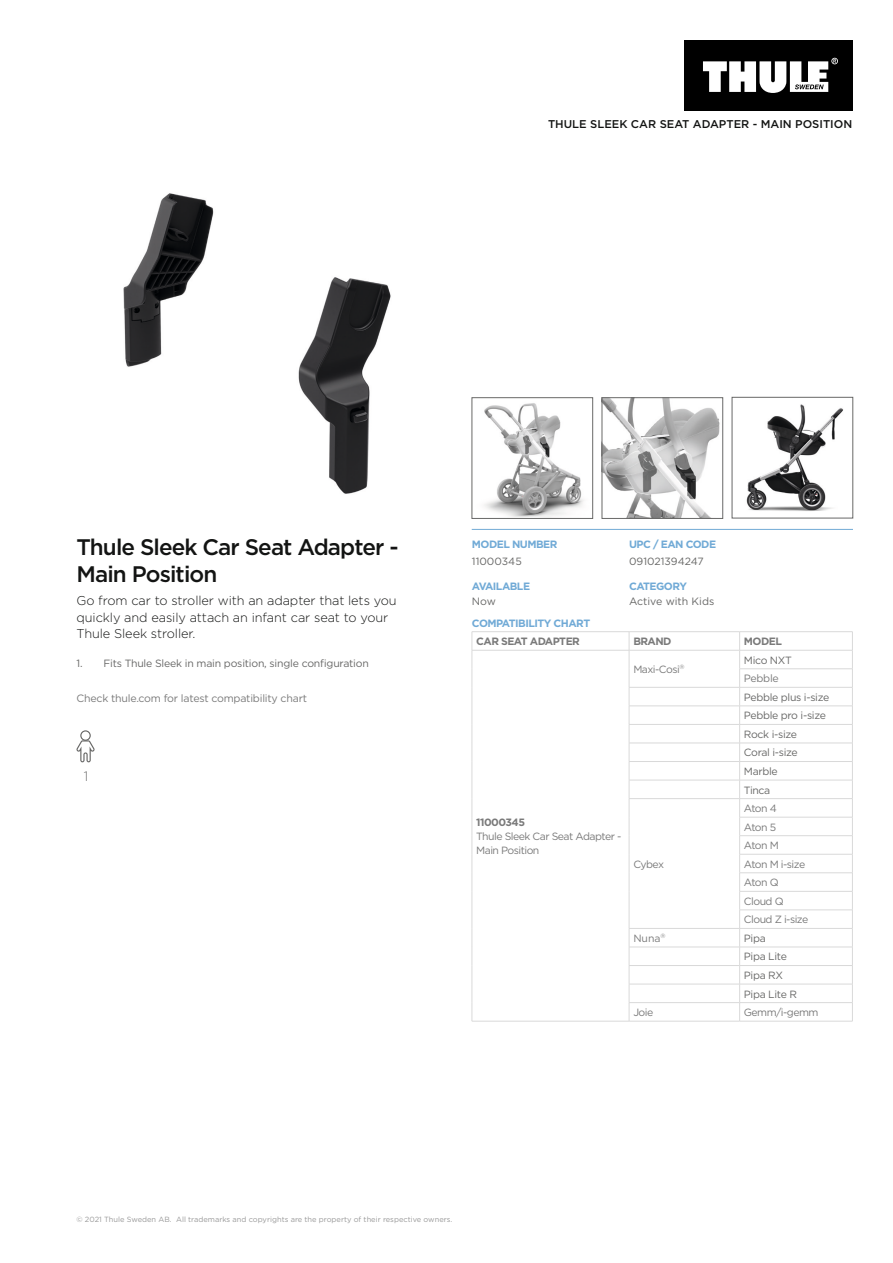
<style>
.page{position:relative;width:893px;height:1263px;background:#fff}
.page>*{position:absolute;margin:0;border:0;box-sizing:border-box;transform-origin:0 0}
.t1{font:500 22.5px/27px "Gotham";letter-spacing:-.04em;color:#131413}
.t2{font:300 13.65px "Gotham";color:#686867}
.t3{font:300 12.75px/16.5px "Gotham";letter-spacing:-.005em;color:#131413}
.t4{font:500 11.25px "Gotham";color:#131413}
.t5{font:700 10.65px "Gotham";letter-spacing:-.05em;color:#71aad6}
.t6{font:10.65px "Gotham";letter-spacing:-.02em;color:#7a7a7a}
.t7{font:700 10.65px "Gotham";letter-spacing:-.05em;color:#7a7a7a}
.t8{font:10.65px "Gotham";color:#686867}
.t9{font:10.5px/18.6px "Gotham";letter-spacing:-.03em;color:#686867}
.t10{font:10.5px/18.6px "Gotham";letter-spacing:-.05em;color:#7a7a7a}
.t11{font:10.5px "Gotham";color:#686867}
.t12{font:7.5px "Gotham";color:#999}
.s1{color:#fff}
</style>
<div class="page">
<div style="left:685px;top:41px;width:168px;height:70px;background:#000"></div>
<svg style="left:703px;top:58px;width:135px;height:35px"></svg>
<svg style="left:76px;top:730px;width:19px;height:32px"></svg>
<hr style="left:472px;top:529px;width:381px;height:1px;background:#71aad6">
<img style="left:604px;top:399px;width:116px;height:118px">
<div style="left:602px;top:397px;width:121px;height:122px;border:1px solid #686867"></div>
<img style="left:746px;top:404px;width:98px;height:107px">
<div style="left:732px;top:397px;width:121px;height:121px;border:1px solid #686867"></div>
<img style="left:484px;top:403px;width:100px;height:114px">
<div style="left:472px;top:397px;width:121px;height:122px;border:1px solid #686867"></div>
<img style="left:123px;top:193px;width:268px;height:301px">
<svg style="left:473px;top:632px;width:379px;height:389px"></svg>
<hr style="left:740px;top:687px;width:113px;height:1px;background:#d9d9d9">
<hr style="left:740px;top:706px;width:113px;height:1px;background:#d9d9d9">
<hr style="left:740px;top:724px;width:113px;height:1px;background:#d9d9d9">
<hr style="left:740px;top:743px;width:113px;height:1px;background:#d9d9d9">
<hr style="left:740px;top:761px;width:113px;height:1px;background:#d9d9d9">
<hr style="left:740px;top:780px;width:113px;height:1px;background:#d9d9d9">
<hr style="left:740px;top:798px;width:113px;height:1px;background:#d9d9d9">
<hr style="left:739px;top:817px;width:114px;height:1px;background:#d9d9d9">
<hr style="left:472px;top:650px;width:157px;height:1px;background:#d9d9d9">
<hr style="left:629px;top:650px;width:111px;height:1px;background:#d9d9d9">
<hr style="left:629px;top:928px;width:111px;height:1px;background:#d9d9d9">
<hr style="left:629px;top:947px;width:111px;height:1px;background:#d9d9d9">
<hr style="left:629px;top:965px;width:111px;height:1px;background:#d9d9d9">
<hr style="left:629px;top:984px;width:111px;height:1px;background:#d9d9d9">
<hr style="left:629px;top:1002px;width:111px;height:1px;background:#d9d9d9">
<hr style="left:472px;top:1021px;width:157px;height:1px;background:#d9d9d9">
<hr style="left:629px;top:1021px;width:111px;height:1px;background:#d9d9d9">
<hr style="left:740px;top:650px;width:113px;height:1px;background:#d9d9d9">
<hr style="left:739px;top:668px;width:114px;height:1px;background:#d9d9d9">
<hr style="left:739px;top:835px;width:114px;height:1px;background:#d9d9d9">
<hr style="left:739px;top:854px;width:114px;height:1px;background:#d9d9d9">
<hr style="left:739px;top:872px;width:114px;height:1px;background:#d9d9d9">
<hr style="left:739px;top:891px;width:114px;height:1px;background:#d9d9d9">
<hr style="left:739px;top:910px;width:114px;height:1px;background:#d9d9d9">
<hr style="left:740px;top:928px;width:113px;height:1px;background:#d9d9d9">
<hr style="left:740px;top:947px;width:113px;height:1px;background:#d9d9d9">
<hr style="left:740px;top:965px;width:113px;height:1px;background:#d9d9d9">
<hr style="left:740px;top:984px;width:113px;height:1px;background:#d9d9d9">
<hr style="left:740px;top:1002px;width:113px;height:1px;background:#d9d9d9">
<hr style="left:740px;top:1021px;width:113px;height:1px;background:#d9d9d9">
<hr style="left:472px;top:631px;width:157px;height:1px;background:#d9d9d9">
<svg style="left:472px;top:632px;width:1px;height:389px"></svg>
<hr style="left:629px;top:631px;width:111px;height:1px;background:#d9d9d9">
<svg style="left:629px;top:632px;width:1px;height:389px"></svg>
<hr style="left:740px;top:631px;width:113px;height:1px;background:#d9d9d9">
<svg style="left:739px;top:632px;width:1px;height:389px"></svg>
<svg style="left:852px;top:632px;width:1px;height:389px"></svg>
<hr style="left:629px;top:687px;width:111px;height:1px;background:#d9d9d9">
<hr style="left:629px;top:706px;width:111px;height:1px;background:#d9d9d9">
<hr style="left:629px;top:724px;width:111px;height:1px;background:#d9d9d9">
<hr style="left:629px;top:743px;width:111px;height:1px;background:#d9d9d9">
<hr style="left:629px;top:761px;width:111px;height:1px;background:#d9d9d9">
<hr style="left:629px;top:780px;width:111px;height:1px;background:#d9d9d9">
<hr style="left:629px;top:798px;width:111px;height:1px;background:#d9d9d9">
<p class="t4" style="left:548px;top:117px;width:306px">THULE SLEEK CAR SEAT ADAPTER - MAIN POSITION</p>
<h1 class="t1" style="left:76px;top:533px;width:324px">Thule Sleek Car Seat Adapter -<br>Main Position</h1>
<p class="t3" style="left:76px;top:592px;width:322px">Go from car to stroller with an adapter that lets you quickly and easily attach an infant car seat to your<br>Thule Sleek stroller.</p>
<p class="t9" style="left:76px;top:653px;width:294px">1. Fits Thule Sleek in main position, single configuration</p>
<p class="t6" style="left:76px;top:692px;width:232px">Check thule.com for latest compatibility chart</p>
<h2 class="t2" style="left:84px;top:768px;width:6px">1</h2>
<p class="t5" style="left:472px;top:537px;width:87px">MODEL NUMBER</p>
<p class="t5" style="left:629px;top:537px;width:89px">UPC / EAN CODE</p>
<p class="t11" style="left:472px;top:555px;width:51px">11000345</p>
<p class="t11" style="left:629px;top:555px;width:76px">091021394247</p>
<p class="t5" style="left:472px;top:579px;width:84px">AVAILABLE <span class="s1">(US)</span></p>
<p class="t5" style="left:629px;top:579px;width:59px">CATEGORY</p>
<p class="t8" style="left:472px;top:595px;width:26px">Now</p>
<p class="t8" style="left:629px;top:595px;width:87px">Active with Kids</p>
<p class="t5" style="left:472px;top:616px;width:120px">COMPATIBILITY CHART</p>
<p class="t7" style="left:476px;top:634px;width:105px">CAR SEAT ADAPTER</p>
<p class="t7" style="left:633px;top:634px;width:40px">BRAND</p>
<p class="t7" style="left:744px;top:634px;width:40px">MODEL</p>
<p class="t7" style="left:476px;top:815px;width:50px">11000345</p>
<p class="t10" style="left:476px;top:829px;width:147px;line-height:13.6px">Thule Sleek Car Seat Adapter -<br>Main Position</p>
<p class="t10" style="left:633px;top:660px;width:53px">Maxi-Cosi<sup>®</sup></p>
<p class="t10" style="left:633px;top:854px;width:32px">Cybex</p>
<p class="t9" style="left:744px;top:650px;width:50px">Mico NXT</p>
<p class="t6" style="left:744px;top:672px;width:36px">Pebble</p>
<p class="t9" style="left:744px;top:687px;width:87px">Pebble plus i-size<br>Pebble pro i-size<br>Rock i-size<br>Coral i-size<br>Marble<br>Tinca</p>
<p class="t10" style="left:744px;top:799px;width:66px">Aton 4<br>Aton 5<br>Aton M<br>Aton M i-size<br>Aton Q<br>Cloud Q<br>Cloud Z i-size</p>
<p class="t10" style="left:633px;top:929px;width:34px">Nuna<sup>®</sup></p>
<p class="t9" style="left:744px;top:929px;width:55px">Pipa<br>Pipa Lite<br>Pipa RX<br>Pipa Lite R</p>
<p class="t10" style="left:633px;top:1003px;width:21px">Joie</p>
<p class="t10" style="left:744px;top:1003px;width:76px">Gemm/i-gemm</p>
<p class="t12" style="left:76px;top:1215px;width:377px">© 2021 Thule Sweden AB. All trademarks and copyrights are the property of their respective owners.</p>
</div>
